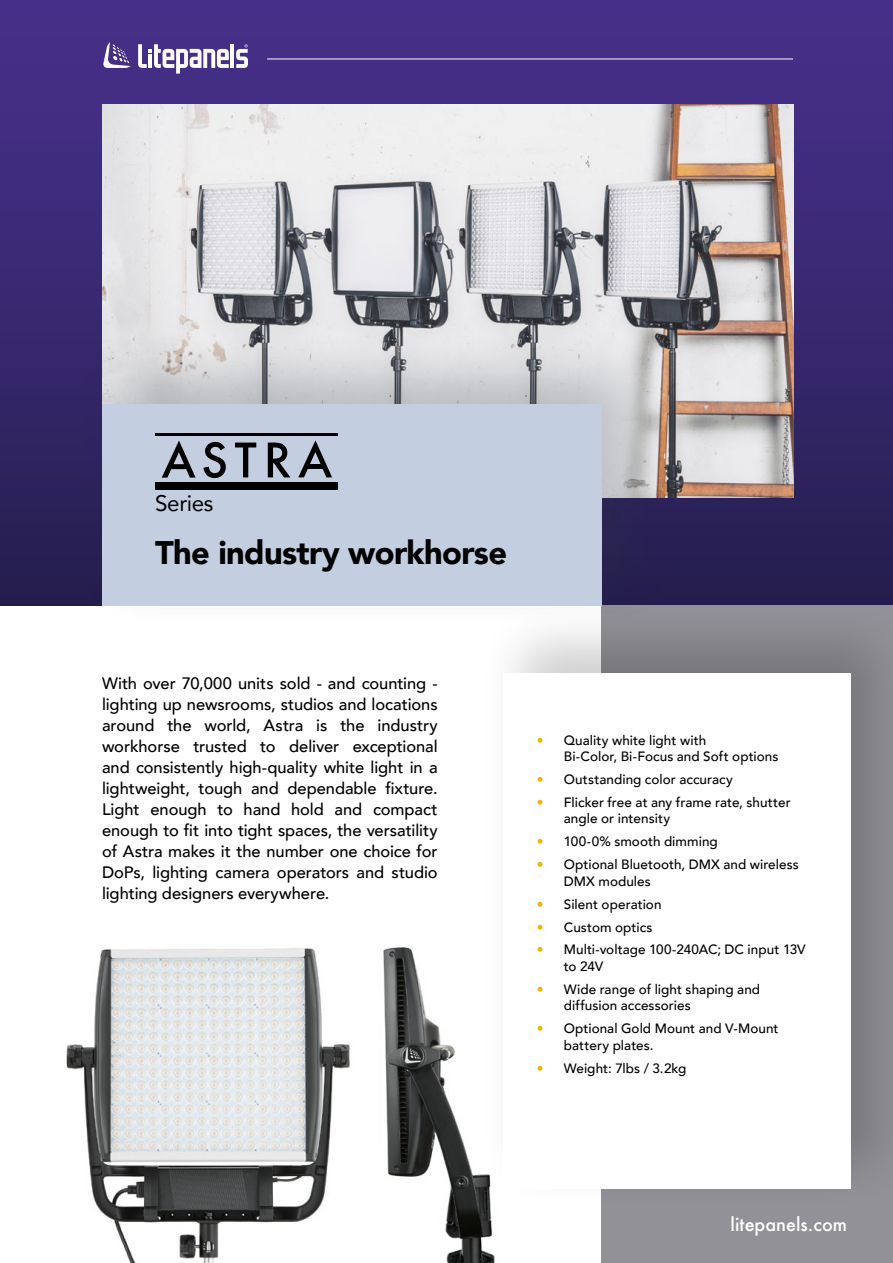
<style>
.page{position:relative;width:893px;height:1263px;background:#fff}
.page>*{position:absolute;margin:0;border:0;box-sizing:border-box;transform-origin:0 0}
.t1{font:900 32.55px "Avenir";letter-spacing:-.02em;color:#000}
.t2{font:22.5px "Avenir";letter-spacing:-.02em;color:#000}
.t3{font:500 18px "Futura";color:#fff}
.t4{font:500 16.5px/21px "Avenir";letter-spacing:-.005em;color:#000;text-align:justify}
.t5{font:500 13.5px/16.5px "Avenir";letter-spacing:.005em;color:#000}
.s1{color:#f6b100}
</style>
<div class="page">
<div style="left:0;top:0;width:893px;height:606px;background:linear-gradient(to bottom,#49328f,#261e50)"></div>
<div style="left:602px;top:606px;width:291px;height:657px;background:#929197"></div>
<img style="left:102px;top:104px;width:691px;height:393px">
<div style="left:77px;top:331px;width:594px;height:296px;background:#30373f;opacity:.27"></div>
<div style="left:102px;top:404px;width:500px;height:202px;background:#c4cee1"></div>
<hr style="left:231px;top:44px;width:3px;height:24px;background:#fff">
<svg style="left:138px;top:44px;width:91px;height:30px"></svg>
<svg style="left:103px;top:42px;width:28px;height:26px"></svg>
<svg style="left:236px;top:44px;width:12px;height:24px"></svg>
<div style="left:478px;top:600px;width:415px;height:610px;background:#000;opacity:.2"></div>
<div style="left:503px;top:673px;width:348px;height:515px;background:#fff"></div>
<hr style="left:267px;top:59px;width:526px;height:1px;background:#fff">
<img style="left:66px;top:948px;width:194px;height:315px">
<img style="left:260px;top:897px;width:303px;height:366px">
<div style="left:155px;top:483px;width:183px;height:7px;background:#000"></div>
<hr style="left:155px;top:433px;width:183px;height:3px;background:#000">
<svg style="left:162px;top:440px;width:34px;height:38px"></svg>
<svg style="left:203px;top:442px;width:23px;height:36px"></svg>
<svg style="left:235px;top:443px;width:21px;height:34px"></svg>
<svg style="left:268px;top:443px;width:22px;height:34px"></svg>
<svg style="left:298px;top:440px;width:34px;height:37px"></svg>
<h2 class="t2" style="left:155px;top:493px;width:60px">Series</h2>
<h1 class="t1" style="left:155px;top:539px;width:353px">The industry workhorse</h1>
<p class="t4" style="left:102px;top:675px;width:337px">With over 70,000 units sold - and counting - lighting up newsrooms, studios and locations around the world, Astra is the industry workhorse trusted to deliver exceptional and consistently high-quality white light in a lightweight, tough and dependable fixture.<br>Light enough to hand hold and compact enough to fit into tight spaces, the versatility of Astra makes it the number one choice for DoPs, lighting camera operators and studio lighting designers everywhere.</p>
<p class="t5" style="left:564px;top:733px;width:216px;text-indent:-27px"><span class="s1">•</span> Quality white light with<br>Bi-Color, Bi-Focus and Soft options</p>
<p class="t5" style="left:537px;top:772px;width:198px"><span class="s1">•</span> Outstanding color accuracy</p>
<p class="t5" style="left:564px;top:795px;width:228px;text-indent:-27px"><span class="s1">•</span> Flicker free at any frame rate, shutter angle or intensity</p>
<p class="t5" style="left:537px;top:835px;width:182px"><span class="s1">•</span> 100-0% smooth dimming</p>
<p class="t5" style="left:564px;top:858px;width:237px;text-indent:-27px"><span class="s1">•</span> Optional Bluetooth, DMX and wireless<br>DMX modules</p>
<p class="t5" style="left:537px;top:897px;width:126px"><span class="s1">•</span> Silent operation</p>
<p class="t5" style="left:537px;top:920px;width:117px"><span class="s1">•</span> Custom optics</p>
<p class="t5" style="left:564px;top:943px;width:243px;text-indent:-27px"><span class="s1">•</span> Multi-voltage 100-240AC; DC input 13V to 24V</p>
<p class="t5" style="left:564px;top:982px;width:198px;text-indent:-27px"><span class="s1">•</span> Wide range of light shaping and diffusion accessories</p>
<p class="t5" style="left:564px;top:1022px;width:216px;text-indent:-27px"><span class="s1">•</span> Optional Gold Mount and V-Mount battery plates.</p>
<p class="t5" style="left:537px;top:1059px;width:151px"><span class="s1">•</span> Weight: 7lbs / 3.2kg</p>
<p class="t3" style="left:731px;top:1216px;width:118px">litepanels.com</p>
</div>
